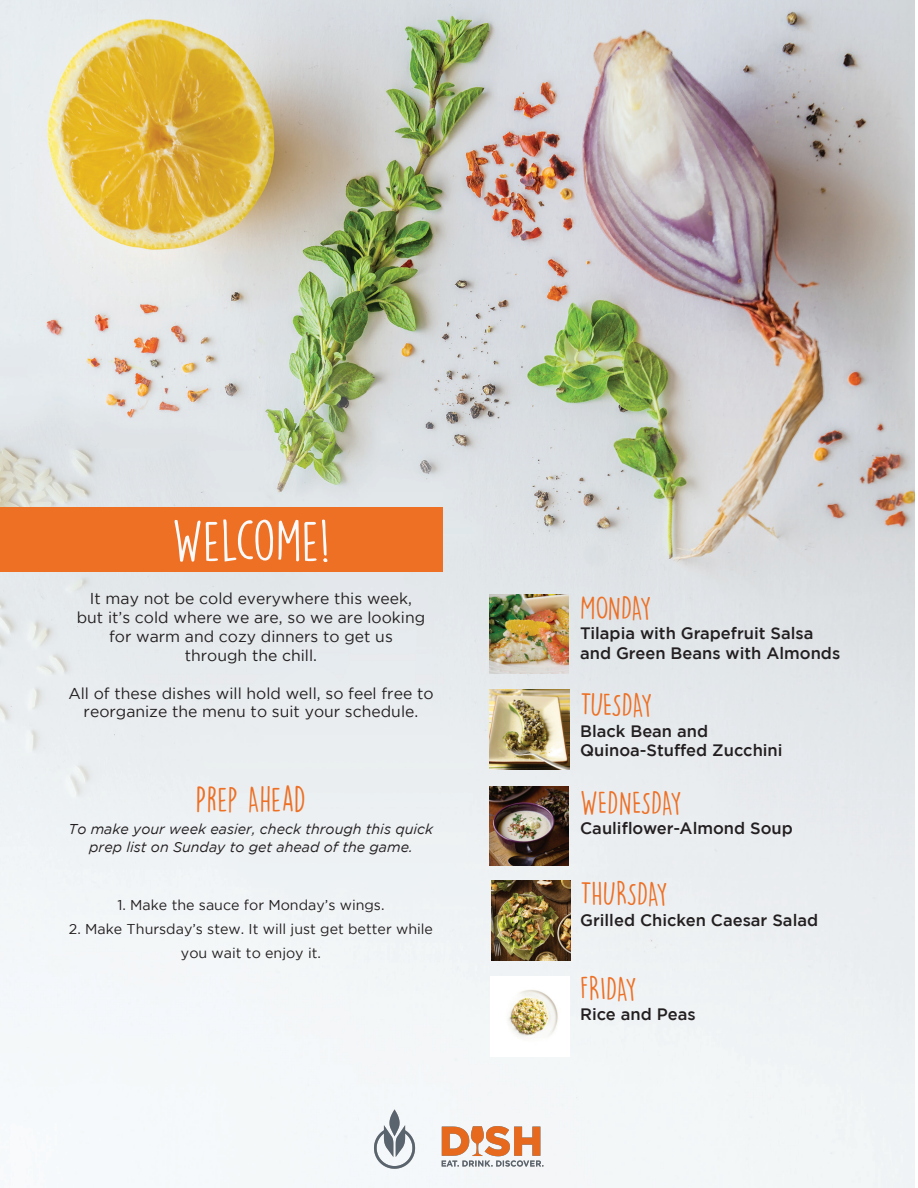
<style>
.page{position:relative;width:918px;height:1188px;background:#fff}
.page>*{position:absolute;margin:0;border:0;box-sizing:border-box;transform-origin:0 0}
.t1{font:52.5px "DK Lemon Yellow Sun";color:#fafafa}
.t2{font:31.5px "DK Lemon Yellow Sun";color:#ed7025}
.t3{font:30px "DK Lemon Yellow Sun";letter-spacing:-.02em;color:#ed7025}
.t4{font:30px "DK Lemon Yellow Sun";color:#ed7025}
.t5{font:30px "DK Lemon Yellow Sun";letter-spacing:-.04em;color:#ed7025}
.t6{font:500 16.5px/19.5px "Gotham";color:#231f20}
.t7{font:15.75px/18.9px "Gotham";color:#231f20;text-align:center}
.t8{font:14.25px/24px "Gotham";color:#231f20;text-align:center}
.t9{font:italic 14.25px/17.1px "Gotham";color:#231f20;text-align:center}
</style>
<div class="page">
<img style="left:0;top:0;width:915px;height:1188px">
<img style="left:490px;top:595px;width:78px;height:79px">
<img style="left:492px;top:880px;width:78px;height:80px">
<img style="left:489px;top:787px;width:80px;height:79px">
<img style="left:490px;top:690px;width:79px;height:79px">
<img style="left:490px;top:977px;width:80px;height:79px">
<div style="left:0;top:508px;width:443px;height:64px;background:#ed7025"></div>
<img style="left:371px;top:1107px;width:176px;height:65px">
<h1 class="t1" style="left:172px;top:509px;width:160px">WELCOME!</h1>
<p class="t7" style="left:77px;top:589px;width:350px">It may not be cold everywhere this week, but it’s cold where we are, so we are looking for warm and cozy dinners to get us through the chill.</p>
<p class="t7" style="left:68px;top:683px;width:367px">All of these dishes will hold well, so feel free to reorganize the menu to suit your schedule.</p>
<h2 class="t2" style="left:196px;top:780px;width:112px">PREP AHEAD</h2>
<p class="t9" style="left:69px;top:821px;width:366px">To make your week easier, check through this quick prep list on Sunday to get ahead of the game.</p>
<p class="t8" style="left:117px;top:893px;width:269px">1. Make the sauce for Monday’s wings.</p>
<p class="t8" style="left:69px;top:917px;width:366px">2. Make Thursday’s stew. It will just get better while you wait to enjoy it.</p>
<h3 class="t3" style="left:580px;top:589px;width:73px">MONDAY</h3>
<p class="t6" style="left:580px;top:623px;width:262px">Tilapia with Grapefruit Salsa and Green Beans with Almonds</p>
<h3 class="t5" style="left:580px;top:687px;width:74px">TUESDAY</h3>
<p class="t6" style="left:580px;top:721px;width:204px">Black Bean and<br>Quinoa-Stuffed Zucchini</p>
<h3 class="t4" style="left:580px;top:784px;width:103px">WEDNESDAY</h3>
<p class="t6" style="left:580px;top:818px;width:214px">Cauliflower-Almond Soup</p>
<h3 class="t3" style="left:580px;top:876px;width:89px">THURSDAY</h3>
<p class="t6" style="left:580px;top:910px;width:239px">Grilled Chicken Caesar Salad</p>
<h3 class="t3" style="left:580px;top:970px;width:58px">FRIDAY</h3>
<p class="t6" style="left:580px;top:1004px;width:117px">Rice and Peas</p>
</div>
